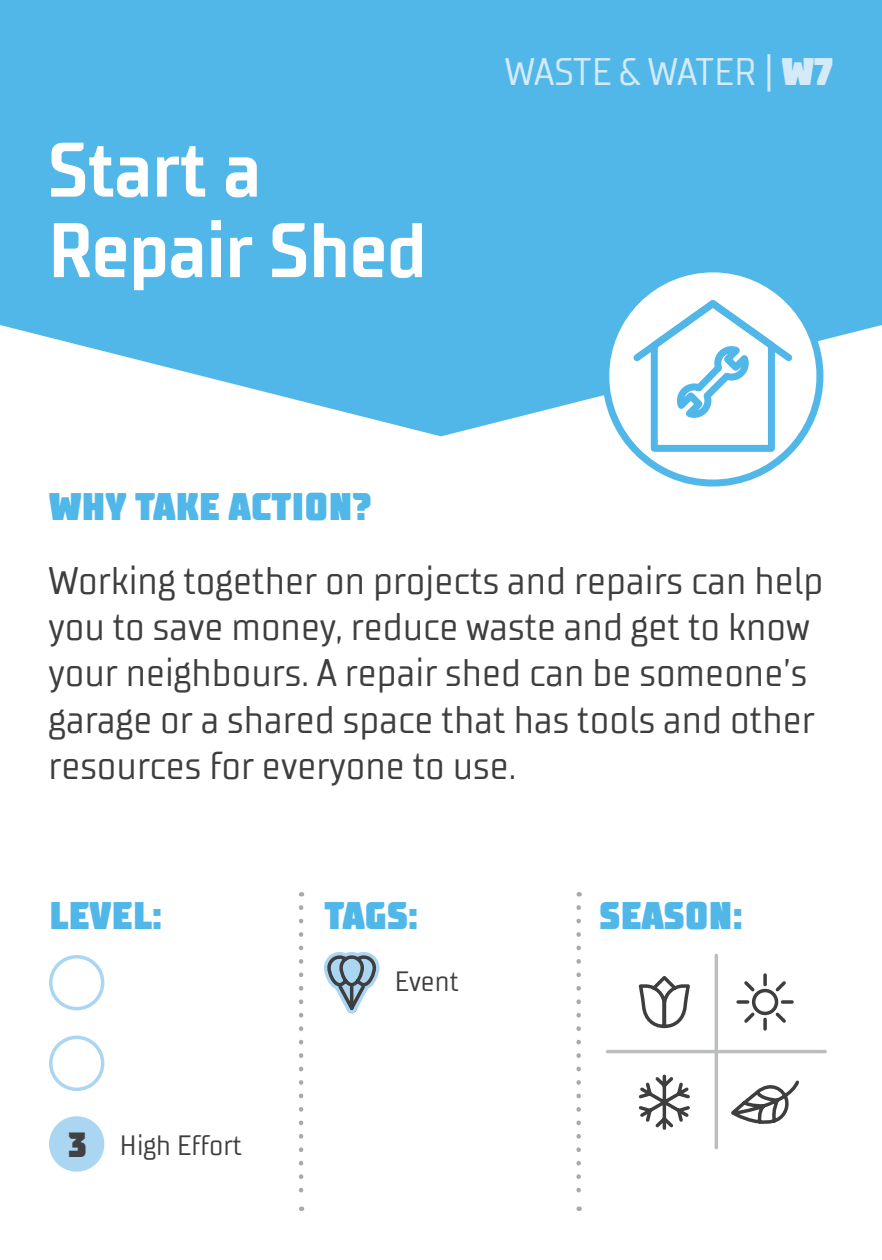
<style>
.page{position:relative;width:882px;height:1260px;background:#fff}
.page>*{position:absolute;margin:0;border:0;box-sizing:border-box;transform-origin:0 0}
.t1{font:700 77px/80.5px "TT Supermolot Condensed";color:#fff}
.Text{font:38.5px/46.2px "TT Supermolot Condensed";color:#3e3e3f}
.Title_2{font:900 38.5px "TT Supermolot Condensed";color:#50b7e8}
.Title_3_Light{font:38.5px "TT Supermolot Condensed";letter-spacing:-.005em;color:#d4eaf8}
.Title_3_Light-2{font:900 35px "TT Supermolot Condensed";color:#414042}
.Text_s{font:28px "TT Supermolot Condensed";color:#3e3e3f}
.s1{font-weight:900}
</style>
<div class="page">
<svg style="left:0;top:0;width:882px;height:436px;background:#61beea"></svg>
<svg style="left:606px;top:269px;width:214px;height:214px"></svg>
<div style="left:602px;top:265px;width:221px;height:222px;border:7px solid #50b7e8;border-radius:50%"></div>
<svg style="left:299px;top:907px;width:4px;height:304px"></svg>
<svg style="left:576px;top:907px;width:5px;height:304px"></svg>
<svg style="left:627px;top:295px;width:172px;height:160px"></svg>
<hr style="left:608px;top:1050px;width:217px;height:3px;background:#bcbdc0">
<hr style="left:715px;top:955px;width:3px;height:193px;background:#bcbdc0">
<svg style="left:736px;top:973px;width:58px;height:58px"></svg>
<svg style="left:638px;top:1074px;width:52px;height:56px"></svg>
<svg style="left:638px;top:976px;width:52px;height:53px"></svg>
<svg style="left:731px;top:1080px;width:68px;height:44px"></svg>
<div style="left:51px;top:1118px;width:52px;height:52px;background:#aad6f2;border-radius:50%"></div>
<div style="left:49px;top:1116px;width:55px;height:56px;border:4px solid #aad6f2;border-radius:50%"></div>
<div style="left:49px;top:955px;width:55px;height:55px;border:4px solid #aad6f2;border-radius:50%"></div>
<div style="left:49px;top:1036px;width:55px;height:55px;border:4px solid #aad6f2;border-radius:50%"></div>
<svg style="left:324px;top:952px;width:56px;height:62px"></svg>
<p class="t1" style="left:48px;top:130px;width:380px">Start a<br>Repair Shed</p>
<p class="Title_2" style="left:49px;top:483px;width:324px">WHY TAKE ACTION?</p>
<p class="Title_3_Light" style="left:505px;top:50px;width:330px">WASTE &amp; WATER | <span class="s1">W7</span></p>
<p class="Text" style="left:48px;top:558px;width:776px">Working together on projects and repairs can help you to save money, reduce waste and get to know your neighbours. A repair shed can be someone’s garage or a shared space that has tools and other resources for everyone to use.</p>
<p class="Title_2" style="left:49px;top:892px;width:115px">LEVEL:</p>
<p class="Title_2" style="left:324px;top:892px;width:95px">TAGS:</p>
<p class="Title_2" style="left:600px;top:892px;width:145px">SEASON:</p>
<p class="Title_3_Light-2" style="left:69px;top:1124px;width:20px">3</p>
<p class="Text_s" style="left:120px;top:1129px;width:124px">High Effort</p>
<p class="Text_s" style="left:395px;top:965px;width:66px">Event</p>
</div>
